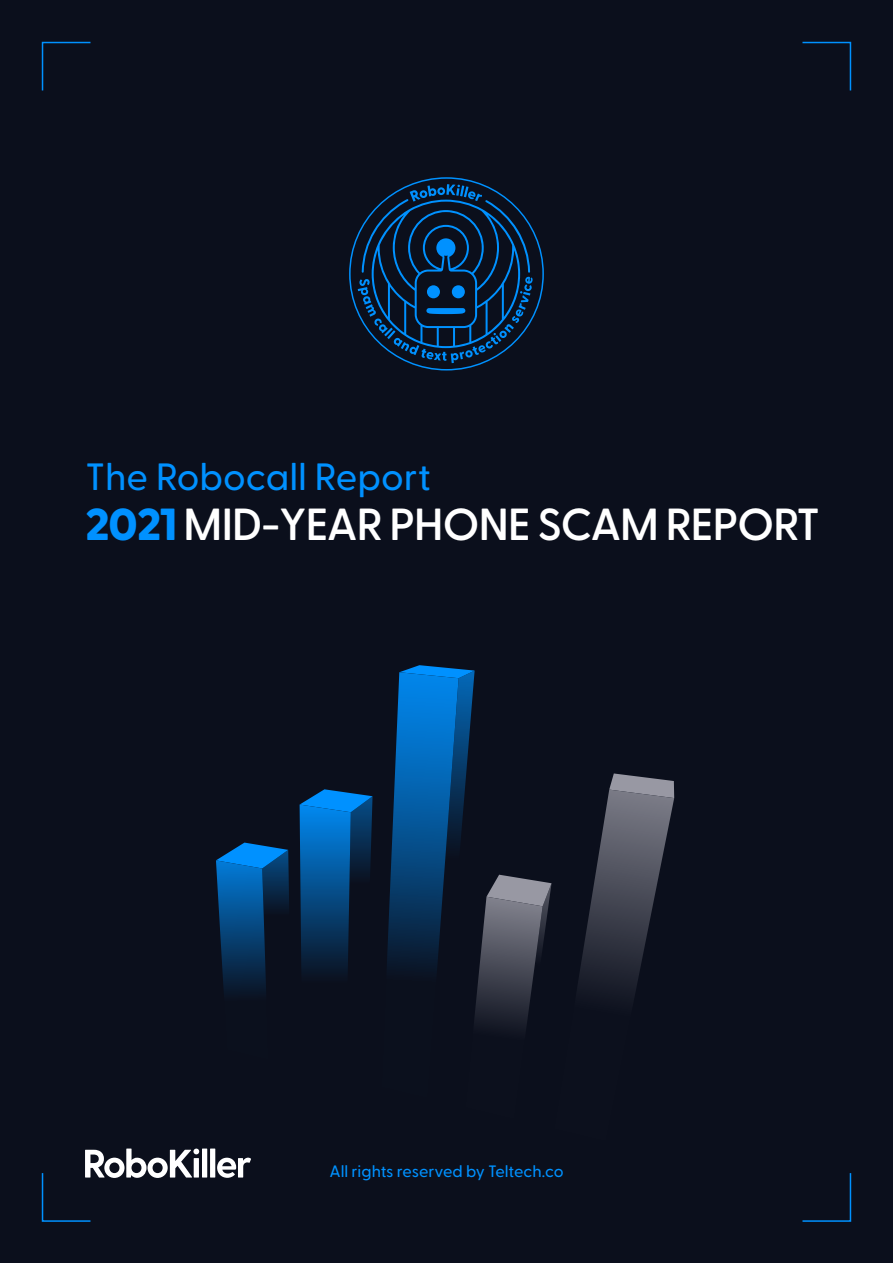
<style>
.page{position:relative;width:893px;height:1263px;background:#0b0f1c}
.page>*{position:absolute;margin:0;border:0;box-sizing:border-box;transform-origin:0 0}
.t1{font:600 44.85px "Greycliff CF";letter-spacing:-.03em;color:#fff}
.t2{font:500 37.95px "Greycliff CF";color:#0091ff}
.t3{font:500 16.5px "Greycliff CF";letter-spacing:-.005em;color:#0091ff}
.s1{font-weight:800;color:#0091ff}
</style>
<div class="page">
<svg style="left:41px;top:41px;width:50px;height:50px"></svg>
<svg style="left:802px;top:41px;width:50px;height:50px"></svg>
<svg style="left:802px;top:1173px;width:50px;height:49px"></svg>
<svg style="left:41px;top:1148px;width:158px;height:74px"></svg>
<div style="left:202px;top:1148px;width:5px;height:29px;background:#fff"></div>
<div style="left:210px;top:1148px;width:5px;height:29px;background:#fff"></div>
<svg style="left:217px;top:1158px;width:34px;height:20px"></svg>
<svg style="left:349px;top:177px;width:195px;height:193px"></svg>
<svg style="left:216px;top:842px;width:73px;height:153px"></svg>
<svg style="left:300px;top:789px;width:73px;height:185px"></svg>
<svg style="left:387px;top:665px;width:287px;height:364px"></svg>
<h2 class="t2" style="left:85px;top:454px;width:347px">The Robocall Report</h2>
<h1 class="t1" style="left:85px;top:498px;width:737px"><span class="s1">2021</span> MID-YEAR PHONE SCAM REPORT</h1>
<p class="t3" style="left:329px;top:1161px;width:236px">All rights reserved by Teltech.co</p>
</div>
